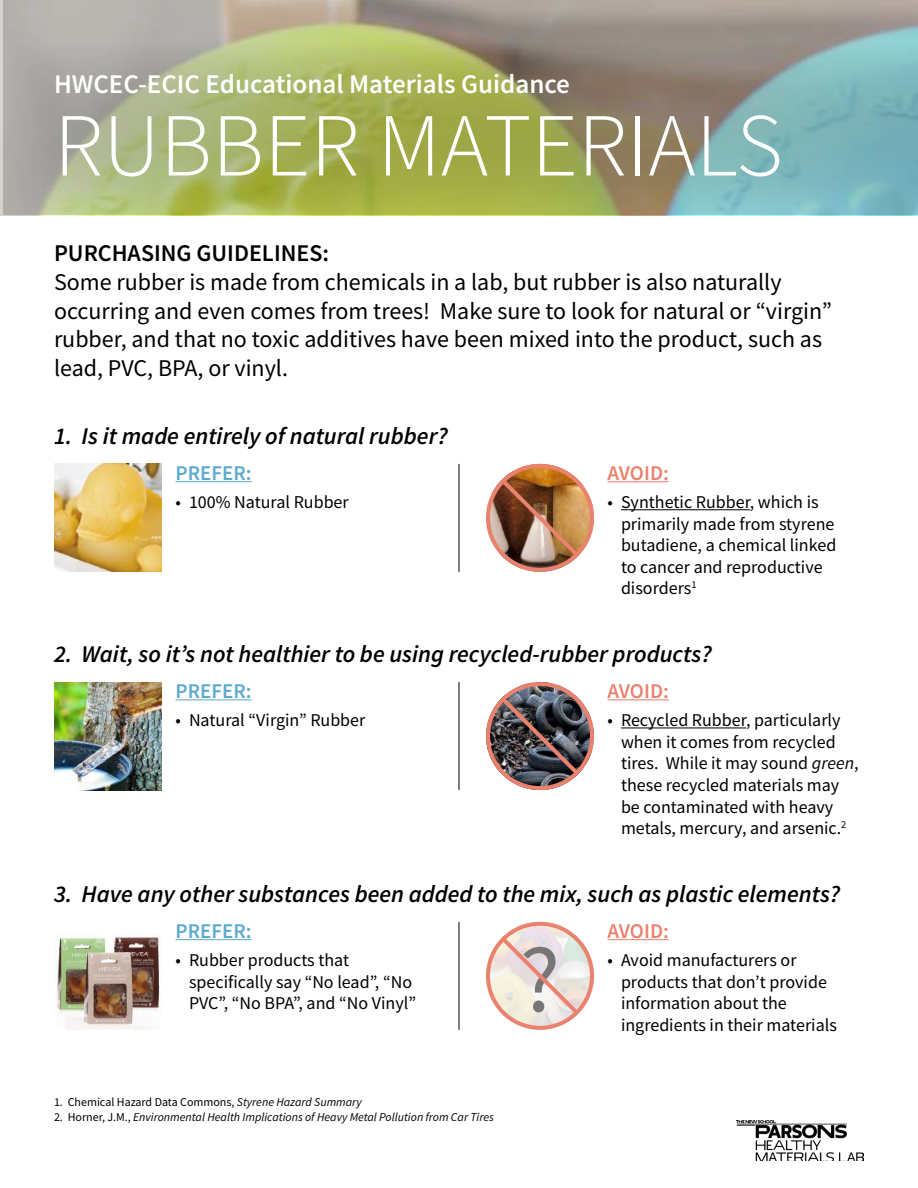
<style>
.page{position:relative;width:918px;height:1188px;background:#fff}
.page>*{position:absolute;margin:0;border:0;box-sizing:border-box;transform-origin:0 0}
.t1{font:94.65px "Source Sans Pro";color:#767676}
.t2{font:300 90px "Source Sans Pro";color:#fff}
.t3{font:600 27px "Source Sans Pro";color:#fff}
.t4{font:24px/28.8px "Source Sans Pro";color:#000}
.t5{font:italic 600 24px "Source Sans Pro";color:#000}
.t6{font:600 24px "Source Sans Pro";color:#000}
.t7{font:600 21px "Source Sans Pro";color:#5daacf}
.t8{font:600 21px "Source Sans Pro";letter-spacing:-.005em;color:#ea826f}
.t9{font:18px/21.6px "Source Sans Pro";color:#000}
.t10{font:italic 12px "Source Sans Pro";color:#000}
.t11{font:12px "Source Sans Pro";color:#000}
.s1{font-style:italic}
.s2{font-style:normal}
</style>
<div class="page">
<img style="left:737px;top:1120px;width:127px;height:41px">
<svg style="left:3px;top:0;width:915px;height:214px;background:#9da781"></svg>
<hr style="left:608px;top:481px;width:61px;height:1px;background:#ea826f">
<hr style="left:621px;top:509px;width:129px;height:1px;background:#000">
<img style="left:54px;top:464px;width:108px;height:108px">
<hr style="left:176px;top:481px;width:76px;height:1px;background:#5daacf">
<hr style="left:459px;top:464px;width:1px;height:108px;background:#000">
<img style="left:486px;top:464px;width:108px;height:108px;border-radius:54px">
<div style="left:486px;top:464px;width:108px;height:108px;border:4px solid #ea826f;border-radius:50%"></div>
<img style="left:498px;top:476px;width:84px;height:84px">
<hr style="left:608px;top:939px;width:61px;height:1px;background:#ea826f">
<img style="left:54px;top:933px;width:108px;height:97px">
<hr style="left:176px;top:939px;width:76px;height:1px;background:#5daacf">
<hr style="left:459px;top:922px;width:1px;height:108px;background:#000">
<img style="left:486px;top:922px;width:108px;height:108px">
<div style="left:486px;top:922px;width:108px;height:108px;border:4px solid #ea826f;border-radius:50%"></div>
<svg style="left:498px;top:934px;width:84px;height:84px;background:#ecded8"></svg>
<hr style="left:608px;top:699px;width:61px;height:1px;background:#ea826f">
<hr style="left:621px;top:727px;width:125px;height:1px;background:#000">
<img style="left:54px;top:682px;width:108px;height:108px">
<hr style="left:176px;top:699px;width:76px;height:1px;background:#5daacf">
<hr style="left:459px;top:682px;width:1px;height:108px;background:#000">
<img style="left:486px;top:682px;width:108px;height:108px;border-radius:54px">
<div style="left:486px;top:682px;width:108px;height:108px;border:4px solid #ea826f;border-radius:50%"></div>
<img style="left:498px;top:694px;width:84px;height:84px">
<h3 class="t3" style="left:54px;top:66px;width:518px">HWCEC-ECIC Educational Materials Guidance</h3>
<h2 class="t2" style="left:54px;top:90px;width:730px">RUBBER MATERIALS</h2>
<h3 class="t6" style="left:54px;top:237px;width:277px">PURCHASING GUIDELINES:</h3>
<p class="t4" style="left:54px;top:267px;width:779px">Some rubber is made from chemicals in a lab, but rubber is also naturally occurring and even comes from trees! Make sure to look for natural or “virgin” rubber, and that no toxic additives have been mixed into the product, such as lead, PVC, BPA, or vinyl.</p>
<h3 class="t5" style="left:54px;top:420px;width:395px">1. Is it made entirely of natural rubber?</h3>
<p class="t7" style="left:176px;top:459px;width:78px">PREFER:</p>
<p class="t9" style="left:176px;top:491px;width:175px">• 100% Natural Rubber</p>
<p class="t8" style="left:608px;top:459px;width:63px">AVOID:</p>
<p class="t9" style="left:621px;top:491px;width:217px;text-indent:-14px">• Synthetic Rubber, which is primarily made from styrene butadiene, a chemical linked to cancer and reproductive disorders<sup>1</sup></p>
<h3 class="t5" style="left:54px;top:638px;width:659px">2. Wait, so it’s not healthier to be using recycled-rubber products?</h3>
<p class="t7" style="left:176px;top:677px;width:78px">PREFER:</p>
<p class="t9" style="left:176px;top:709px;width:191px">• Natural “Virgin” Rubber</p>
<p class="t8" style="left:608px;top:677px;width:63px">AVOID:</p>
<p class="t9" style="left:621px;top:709px;width:239px;text-indent:-14px">• Recycled Rubber, particularly when it comes from recycled tires. While it may sound <span class="s1">green</span>, these recycled materials may be contaminated with heavy metals, mercury, and arsenic.<sup>2</sup></p>
<h3 class="t5" style="left:54px;top:878px;width:788px">3. Have any other substances been added to the mix, such as plastic elements?</h3>
<p class="t7" style="left:176px;top:917px;width:78px">PREFER:</p>
<p class="t9" style="left:189px;top:949px;width:229px;text-indent:-14px">• Rubber products that specifically say “No lead”, “No<br>PVC”, “No BPA”, and “No Vinyl”</p>
<h1 class="t1" style="left:520px;top:920px;width:42px">?</h1>
<p class="t8" style="left:608px;top:917px;width:63px">AVOID:</p>
<p class="t9" style="left:621px;top:949px;width:217px;text-indent:-14px">• Avoid manufacturers or products that don’t provide information about the ingredients in their materials</p>
<p class="t11" style="left:54px;top:1094px;width:309px">1. Chemical Hazard Data Commons, <span class="s1">Styrene Hazard Summary</span></p>
<p class="t10" style="left:54px;top:1109px;width:441px"><span class="s2">2. Horner, J.M.,</span> Environmental Health Implications of Heavy Metal Pollution from Car Tires</p>
</div>
